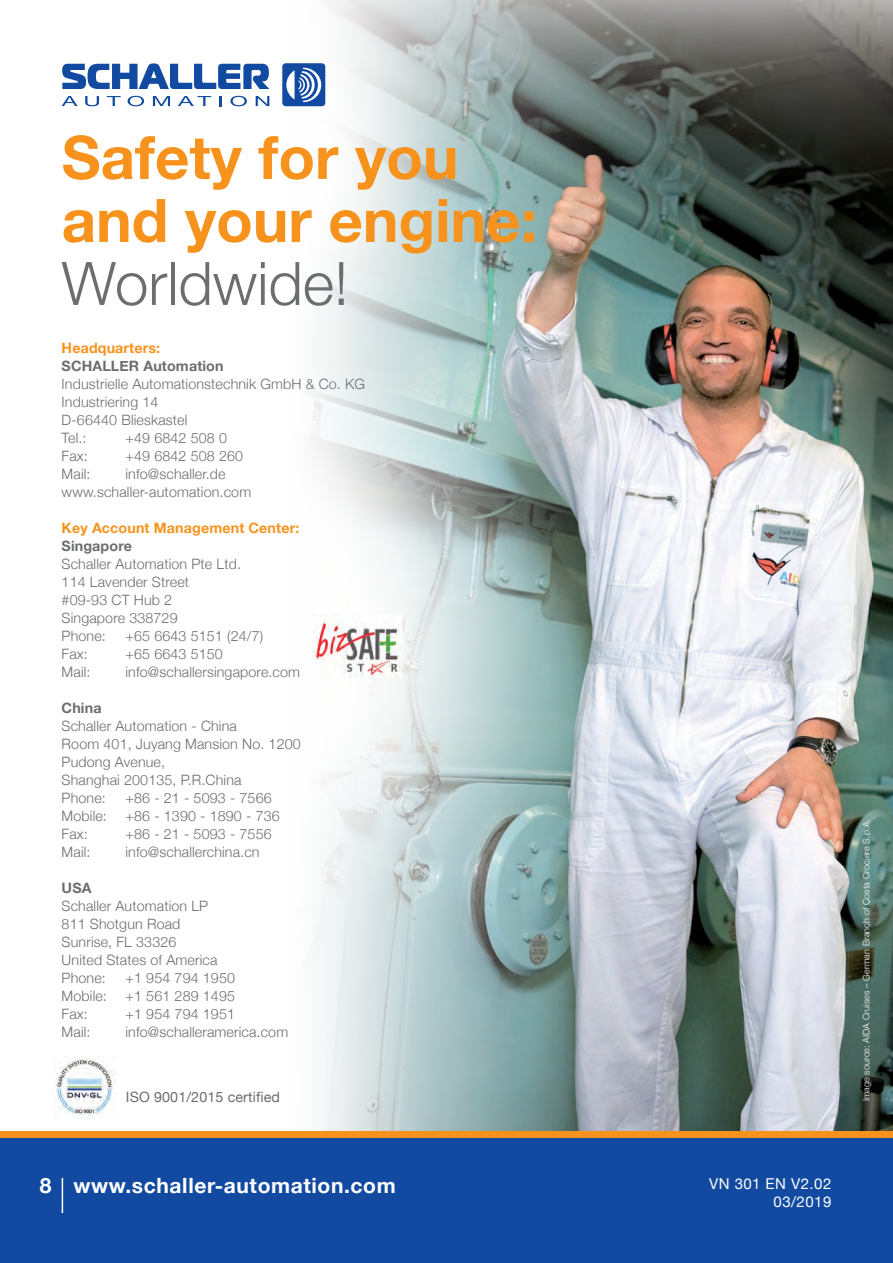
<style>
.page{position:relative;width:893px;height:1263px;background:#fff}
.page>*{position:absolute;margin:0;border:0;box-sizing:border-box;transform-origin:0 0}
.t1{font:700 60px/63px "Helvetica Neue";color:#f7931d}
.t2{font:300 60px "Helvetica Neue";color:#6c6d70}
.t3{font:700 21px "Helvetica Neue";letter-spacing:.03em;color:#fff}
.t4{font:15px/18px "Helvetica Neue";letter-spacing:.03em;color:#fff;text-align:right}
.t5{font:300 14.25px/18px "Helvetica Neue";letter-spacing:.01em;color:#6c6d70}
.t6{font:700 14.25px "Helvetica Neue";letter-spacing:.01em;color:#f7931d}
.t7{font:700 14.25px "Helvetica Neue";letter-spacing:.01em;color:#6c6d70}
.t8{font:14.25px "Helvetica Neue";letter-spacing:.01em;color:#6c6d70}
.t9{font:300 9px "Helvetica Neue";letter-spacing:.01em;color:#fff}
</style>
<div class="page">
<img style="left:255px;top:0;width:638px;height:1131px">
<div style="left:0;top:1134px;width:893px;height:129px;background:#114aa0"></div>
<div style="left:282px;top:63px;width:43px;height:43px;background:#114aa0;border-radius:4px"></div>
<svg style="left:286px;top:68px;width:35px;height:34px"></svg>
<svg style="left:62px;top:96px;width:16px;height:10px"></svg>
<svg style="left:85px;top:96px;width:14px;height:10px"></svg>
<svg style="left:107px;top:96px;width:14px;height:10px"></svg>
<svg style="left:128px;top:96px;width:16px;height:10px"></svg>
<svg style="left:153px;top:96px;width:17px;height:10px"></svg>
<svg style="left:178px;top:96px;width:33px;height:10px"></svg>
<svg style="left:219px;top:96px;width:2px;height:10px"></svg>
<svg style="left:230px;top:96px;width:17px;height:10px"></svg>
<svg style="left:256px;top:96px;width:13px;height:10px"></svg>
<svg style="left:62px;top:63px;width:207px;height:26px"></svg>
<div style="left:0;top:1131px;width:893px;height:6px;background:#f7931d"></div>
<img style="left:313px;top:614px;width:89px;height:63px">
<hr style="left:62px;top:1178px;width:1px;height:35px;background:#fff">
<img style="left:54px;top:1059px;width:61px;height:59px">
<h1 class="t1" style="left:62px;top:128px;width:477px">Safety for you and your engine:</h1>
<h1 class="t2" style="left:62px;top:235px;width:288px">Worldwide!</h1>
<p class="t6" style="left:62px;top:337px;width:100px">Headquarters:</p>
<p class="t7" style="left:62px;top:355px;width:163px">SCHALLER Automation</p>
<p class="t5" style="left:62px;top:374px;width:305px">Industrielle Automationstechnik GmbH &amp; Co. KG<br>Industriering 14<br>D-66440 Blieskastel<br>Tel.:</p>
<p class="t5" style="left:125px;top:428px;width:103px">+49 6842 508 0</p>
<p class="t5" style="left:62px;top:446px;width:28px">Fax:</p>
<p class="t5" style="left:125px;top:446px;width:119px">+49 6842 508 260</p>
<p class="t5" style="left:62px;top:464px;width:30px">Mail:</p>
<p class="t5" style="left:62px;top:464px;width:191px;text-indent:64px">info@schaller.de www.schaller-automation.com</p>
<p class="t6" style="left:62px;top:517px;width:239px">Key Account Management Center:</p>
<p class="t7" style="left:62px;top:535px;width:72px">Singapore</p>
<p class="t5" style="left:62px;top:554px;width:181px">Schaller Automation Pte Ltd.<br>114 Lavender Street<br>#09-93 CT Hub 2<br>Singapore 338729<br>Phone:</p>
<p class="t5" style="left:125px;top:626px;width:139px">+65 6643 5151 (24/7)</p>
<p class="t5" style="left:62px;top:644px;width:28px">Fax:</p>
<p class="t5" style="left:125px;top:644px;width:99px">+65 6643 5150</p>
<p class="t5" style="left:62px;top:662px;width:30px">Mail:</p>
<p class="t5" style="left:125px;top:662px;width:176px">info@schallersingapore.com</p>
<p class="t7" style="left:62px;top:697px;width:41px">China</p>
<p class="t5" style="left:62px;top:716px;width:241px">Schaller Automation - China<br>Room 401, Juyang Mansion No. 1200<br>Pudong Avenue,<br>Shanghai 200135, P.R.China<br>Phone:</p>
<p class="t5" style="left:125px;top:788px;width:148px">+86 - 21 - 5093 - 7566</p>
<p class="t5" style="left:62px;top:806px;width:47px">Mobile:</p>
<p class="t5" style="left:125px;top:806px;width:156px">+86 - 1390 - 1890 - 736</p>
<p class="t5" style="left:62px;top:824px;width:28px">Fax:</p>
<p class="t5" style="left:125px;top:824px;width:148px">+86 - 21 - 5093 - 7556</p>
<p class="t5" style="left:62px;top:842px;width:30px">Mail:</p>
<p class="t5" style="left:125px;top:842px;width:136px">info@schallerchina.cn</p>
<p class="t7" style="left:62px;top:877px;width:31px">USA</p>
<p class="t5" style="left:62px;top:896px;width:157px">Schaller Automation LP<br>811 Shotgun Road<br>Sunrise, FL 33326<br>United States of America<br>Phone:</p>
<p class="t5" style="left:125px;top:968px;width:111px">+1 954 794 1950</p>
<p class="t5" style="left:62px;top:986px;width:47px">Mobile:</p>
<p class="t5" style="left:125px;top:986px;width:111px">+1 561 289 1495</p>
<p class="t5" style="left:62px;top:1004px;width:28px">Fax:</p>
<p class="t5" style="left:125px;top:1004px;width:111px">+1 954 794 1951</p>
<p class="t5" style="left:62px;top:1022px;width:30px">Mail:</p>
<p class="t5" style="left:125px;top:1022px;width:164px">info@schalleramerica.com</p>
<p class="t8" style="left:126px;top:1086px;width:156px">ISO 9001/2015 certified</p>
<h2 class="t3" style="left:40px;top:1169px;width:358px">8 www.schaller-automation.com</h2>
<p class="t4" style="left:709px;top:1175px;width:124px">VN 301 EN V2.02<br>03/2019</p>
<p class="t9" style="left:859px;top:1101px;width:284px;rotate:-90deg">Image source: AIDA Cruises – German Branch of Costa Crociere S.p.A.</p>
</div>
